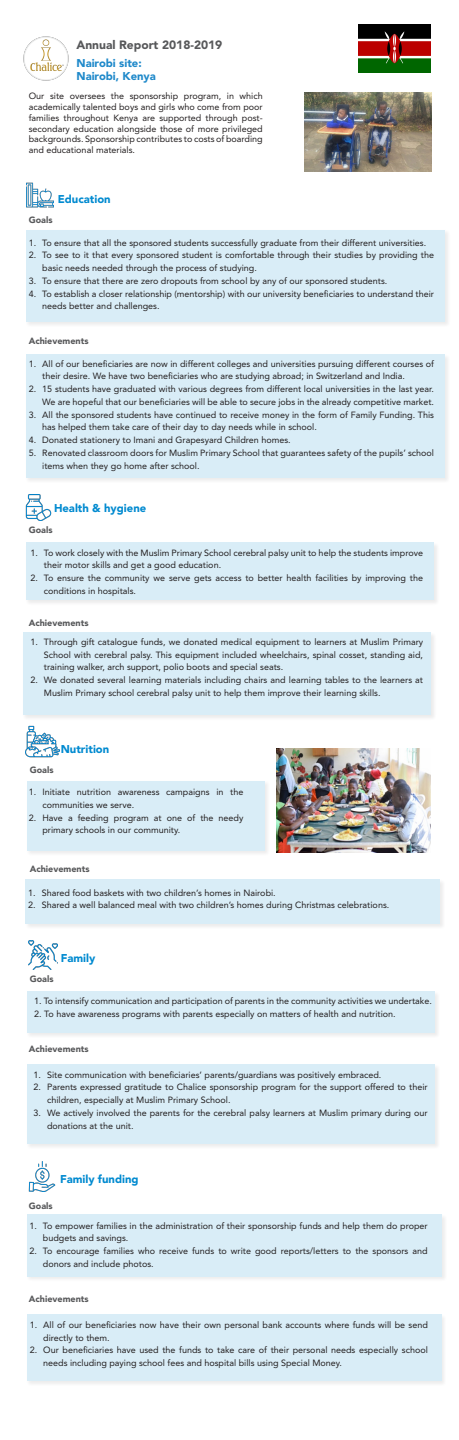
<style>
.page{position:relative;width:459px;height:1440px;background:#fff}
.page>*{position:absolute;margin:0;border:0;box-sizing:border-box;transform-origin:0 0}
.t1{font:900 12px "Avenir LT Std";color:#57585a}
.t2{font:900 11.25px "Avenir LT Std";color:#008ad0}
.t3{font:900 11.25px "Avenir LT Std";color:#1f89ca}
.t4{font:9px/12.8px "Avenir LT Std";color:#231f20}
.t5{font:900 9px "Avenir LT Std";color:#57585a}
</style>
<div class="page">
<div style="left:26px;top:229px;width:425px;height:98px;background:#f2f2f2"></div>
<div style="left:26px;top:230px;width:419px;height:92px;background:#d9edf7"></div>
<div style="left:25px;top:354px;width:425px;height:130px;background:#f4f4f4"></div>
<div style="left:26px;top:355px;width:419px;height:123px;background:#d9edf7"></div>
<img style="left:23px;top:36px;width:45px;height:45px">
<div style="left:26px;top:542px;width:414px;height:64px;background:#f2f2f2"></div>
<div style="left:26px;top:543px;width:408px;height:57px;background:#d9edf7"></div>
<div style="left:22px;top:632px;width:415px;height:89px;background:#f2f2f2"></div>
<div style="left:23px;top:632px;width:408px;height:83px;background:#d9edf7"></div>
<div style="left:26px;top:781px;width:245px;height:75px;background:#231f20;opacity:.58"></div>
<div style="left:27px;top:781px;width:237px;height:69px;background:#d9edf7"></div>
<div style="left:25px;top:878px;width:421px;height:52px;background:#f3f3f3"></div>
<div style="left:26px;top:879px;width:414px;height:45px;background:#d9edf7"></div>
<div style="left:26px;top:991px;width:414px;height:48px;background:#f4f4f4"></div>
<div style="left:27px;top:991px;width:407px;height:42px;background:#d9edf7"></div>
<div style="left:26px;top:1064px;width:414px;height:85px;background:#231f20;opacity:.58"></div>
<div style="left:27px;top:1064px;width:407px;height:79px;background:#d9edf7"></div>
<img style="left:26px;top:182px;width:27px;height:26px">
<img style="left:25px;top:495px;width:26px;height:26px">
<img style="left:25px;top:725px;width:34px;height:33px">
<img style="left:29px;top:941px;width:29px;height:29px">
<div style="left:26px;top:1214px;width:421px;height:68px;background:#231f20;opacity:.58"></div>
<div style="left:27px;top:1214px;width:414px;height:62px;background:#d9edf7"></div>
<div style="left:26px;top:1314px;width:421px;height:72px;background:#231f20;opacity:.58"></div>
<div style="left:27px;top:1314px;width:414px;height:66px;background:#d9edf7"></div>
<img style="left:28px;top:1161px;width:28px;height:30px">
<img style="left:358px;top:25px;width:72px;height:48px">
<img style="left:304px;top:92px;width:128px;height:80px">
<img style="left:276px;top:749px;width:155px;height:104px">
<p class="t1" style="left:76px;top:38px;width:147px">Annual Report 2018-2019</p>
<p class="t3" style="left:76px;top:56px;width:67px">Nairobi site:</p>
<p class="t3" style="left:76px;top:69px;width:81px">Nairobi, Kenya</p>
<p class="t4" style="left:29px;top:91px;width:236px;line-height:10.8px;text-align:justify">Our site oversees the sponsorship program, in which academically talented boys and girls who come from poor families throughout Kenya are supported through post&shy;secondary education alongside those of more privileged backgrounds. Sponsorship contributes to costs of boarding and educational materials.</p>
<p class="t2" style="left:58px;top:192px;width:54px">Education</p>
<p class="t5" style="left:29px;top:214px;width:25px">Goals</p>
<p class="t4" style="left:29px;top:236px;width:399px">1. To ensure that all the sponsored students successfully graduate from their different universities.</p>
<p class="t4" style="left:42px;top:249px;width:393px;text-indent:-14px">2. To see to it that every sponsored student is comfortable through their studies by providing the basic needs needed through the process of studying.</p>
<p class="t4" style="left:29px;top:274px;width:360px">3. To ensure that there are zero dropouts from school by any of our sponsored students.</p>
<p class="t4" style="left:42px;top:287px;width:393px;text-indent:-14px">4. To establish a closer relationship (mentorship) with our university beneficiaries to understand their needs better and challenges.</p>
<p class="t5" style="left:29px;top:336px;width:61px">Achievements</p>
<p class="t4" style="left:42px;top:357px;width:393px;text-indent:-14px">1. All of our beneficiaries are now in different colleges and universities pursuing different courses of their desire. We have two beneficiaries who are studying abroad; in Switzerland and India.</p>
<p class="t4" style="left:29px;top:383px;width:407px;text-align:right">2. 15 students have graduated with various degrees from different local universities in the last year.<br>We are hopeful that our beneficiaries will be able to secure jobs in the already competitive market.</p>
<p class="t4" style="left:42px;top:408px;width:393px;text-indent:-14px">3. All the sponsored students have continued to receive money in the form of Family Funding. This has helped them take care of their day to day needs while in school.</p>
<p class="t4" style="left:29px;top:434px;width:263px">4. Donated stationery to Imani and Grapesyard Children homes.</p>
<p class="t4" style="left:42px;top:446px;width:393px;text-indent:-14px">5. Renovated classroom doors for Muslim Primary School that guarantees safety of the pupils’ school items when they go home after school.</p>
<p class="t2" style="left:54px;top:501px;width:94px">Health &amp; hygiene</p>
<p class="t5" style="left:29px;top:525px;width:25px">Goals</p>
<p class="t4" style="left:44px;top:546px;width:381px;text-indent:-14px">1. To work closely with the Muslim Primary School cerebral palsy unit to help the students improve their motor skills and get a good education.</p>
<p class="t4" style="left:44px;top:572px;width:381px;text-indent:-14px">2. To ensure the community we serve gets access to better health facilities by improving the conditions in hospitals.</p>
<p class="t5" style="left:29px;top:617px;width:61px">Achievements</p>
<p class="t4" style="left:44px;top:635px;width:381px;text-align:justify;text-indent:-14px">1. Through gift catalogue funds, we donated medical equipment to learners at Muslim Primary School with cerebral palsy. This equipment included wheelchairs, spinal cosset, standing aid, training walker, arch support, polio boots and special seats.</p>
<p class="t4" style="left:44px;top:674px;width:381px;text-indent:-14px">2. We donated several learning materials including chairs and learning tables to the learners at<br>Muslim Primary school cerebral palsy unit to help them improve their learning skills.</p>
<p class="t5" style="left:30px;top:765px;width:25px">Goals</p>
<p class="t2" style="left:61px;top:742px;width:50px">Nutrition</p>
<p class="t4" style="left:42px;top:786px;width:202px;text-indent:-14px">1. Initiate nutrition awareness campaigns in the communities we serve.</p>
<p class="t4" style="left:42px;top:811px;width:202px;text-indent:-14px">2. Have a feeding program at one of the needy primary schools in our community.</p>
<p class="t5" style="left:30px;top:864px;width:61px">Achievements</p>
<p class="t4" style="left:28px;top:886px;width:249px">1. Shared food baskets with two children’s homes in Nairobi.</p>
<p class="t4" style="left:28px;top:899px;width:363px">2. Shared a well balanced meal with two children’s homes during Christmas celebrations.</p>
<p class="t2" style="left:61px;top:952px;width:36px">Family</p>
<p class="t4" style="left:34px;top:994px;width:399px">1. To intensify communication and participation of parents in the community activities we undertake.</p>
<p class="t4" style="left:34px;top:1007px;width:363px">2. To have awareness programs with parents especially on matters of health and nutrition.</p>
<p class="t5" style="left:29px;top:1044px;width:61px">Achievements</p>
<p class="t5" style="left:30px;top:973px;width:25px">Goals</p>
<p class="t4" style="left:34px;top:1068px;width:349px">1. Site communication with beneficiaries’ parents/guardians was positively embraced.</p>
<p class="t4" style="left:47px;top:1081px;width:382px;text-indent:-14px">2. Parents expressed gratitude to Chalice sponsorship program for the support offered to their children, especially at Muslim Primary School.</p>
<p class="t4" style="left:47px;top:1106px;width:382px;text-indent:-14px">3. We actively involved the parents for the cerebral palsy learners at Muslim primary during our donations at the unit.</p>
<p class="t5" style="left:29px;top:1200px;width:25px">Goals</p>
<p class="t2" style="left:60px;top:1172px;width:80px">Family funding</p>
<p class="t4" style="left:43px;top:1219px;width:386px;text-indent:-14px">1. To empower families in the administration of their sponsorship funds and help them do proper budgets and savings.</p>
<p class="t4" style="left:43px;top:1245px;width:386px;text-indent:-14px">2. To encourage families who receive funds to write good reports/letters to the sponsors and donors and include photos.</p>
<p class="t5" style="left:29px;top:1293px;width:61px">Achievements</p>
<p class="t4" style="left:43px;top:1318px;width:386px;text-indent:-14px">1. All of our beneficiaries now have their own personal bank accounts where funds will be send directly to them.</p>
<p class="t4" style="left:43px;top:1344px;width:386px;text-indent:-14px">2. Our beneficiaries have used the funds to take care of their personal needs especially school needs including paying school fees and hospital bills using Special Money.</p>
</div>
